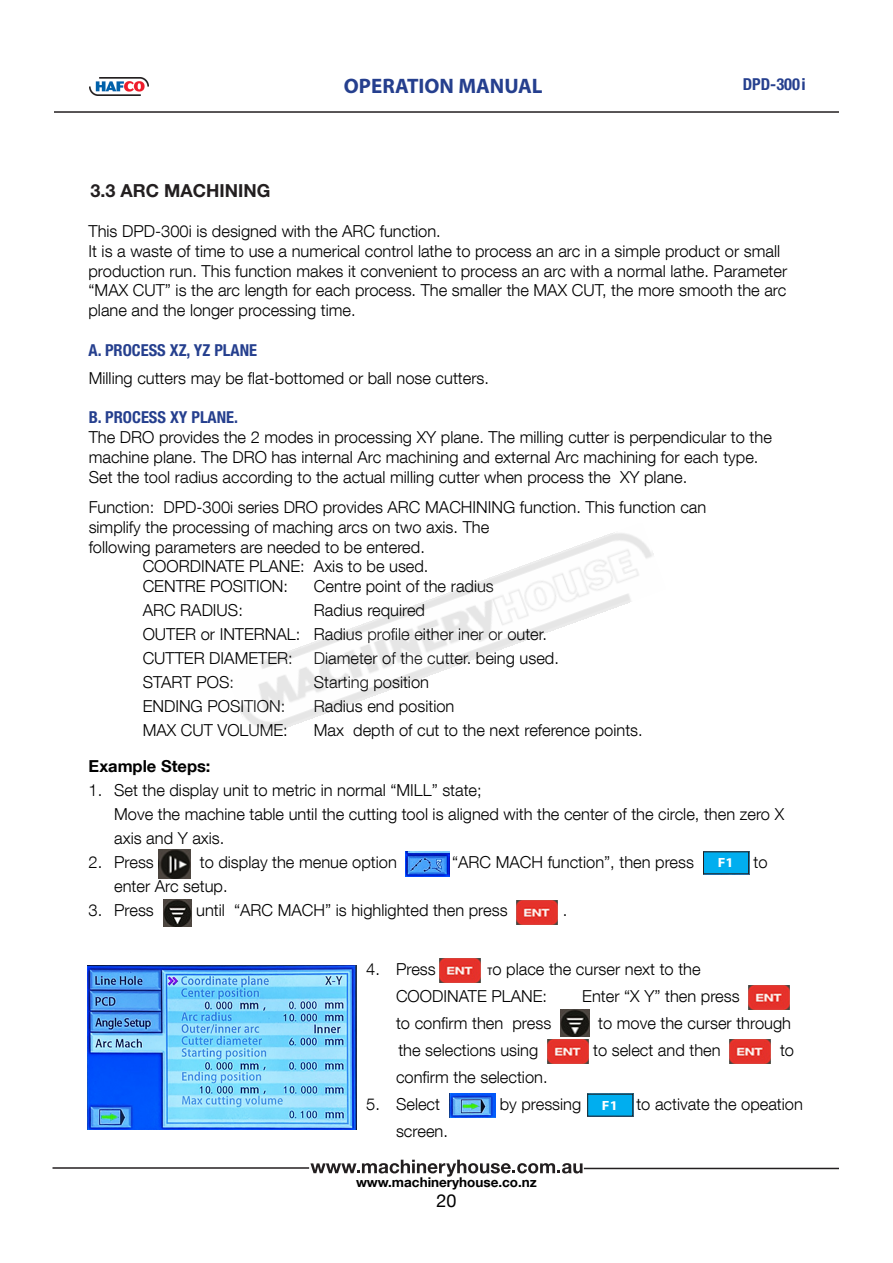
<style>
.page{position:relative;width:893px;height:1263px;background:#fff}
.page>*{position:absolute;margin:0;border:0;box-sizing:border-box;transform-origin:0 0}
.t1{font:700 21px "Myriad Pro";color:#253f8e}
.t2{font:700 18px "Helvetica Neue LT Std";color:#231f20}
.t3{font:18px "Helvetica Neue LT Com";color:#000}
.t4{font:300 16.5px/19.8px "Helvetica Neue LT Com";color:#000}
.t5{font:700 condensed 16.5px "Helvetica Neue LT Std";color:#253f8e}
.t6{font:700 16.5px "Helvetica Neue LT Com";color:#000}
.t7{font:700 13.5px "Helvetica Neue LT Com";color:#000}
.t8{font:700 13.35px "Myriad Pro";color:#fff;scale:1.09 1}
.s1{font-family:"Helvetica Neue LT Com";font-stretch:normal}
.s2{font-family:"Helvetica Neue LT Com";font-weight:300;font-size:16.5px;color:#000}
.s3{font-family:"Helvetica Neue LT Std";font-weight:500;font-stretch:condensed;font-size:10.5px;color:#231f20}
</style>
<div class="page">
<hr style="left:54px;top:111px;width:785px;height:2px;background:#231f20">
<img style="left:89px;top:77px;width:59px;height:18px">
<svg style="left:310px;top:1160px;width:272px;height:16px"></svg>
<hr style="left:53px;top:1167px;width:256px;height:2px;background:#231f20">
<hr style="left:584px;top:1168px;width:255px;height:1px;background:#231f20">
<img style="left:158px;top:850px;width:33px;height:29px">
<div style="left:703px;top:852px;width:46px;height:22px;background:#00aeef"></div>
<div style="left:703px;top:851px;width:46px;height:23px;border:1px solid #231f20"></div>
<img style="left:163px;top:899px;width:29px;height:28px">
<img style="left:406px;top:852px;width:43px;height:24px">
<img style="left:516px;top:900px;width:41px;height:24px">
<img style="left:88px;top:966px;width:268px;height:163px">
<img style="left:439px;top:959px;width:41px;height:24px">
<img style="left:749px;top:986px;width:41px;height:24px">
<img style="left:560px;top:1009px;width:29px;height:28px">
<img style="left:547px;top:1040px;width:42px;height:24px">
<img style="left:730px;top:1040px;width:41px;height:24px">
<img style="left:449px;top:1094px;width:46px;height:24px">
<img style="left:587px;top:1116px;width:46px;height:1px">
<div style="left:588px;top:1094px;width:45px;height:22px;background:#00aeef"></div>
<div style="left:587px;top:1094px;width:46px;height:22px;border:1px solid #231f20"></div>
<img style="left:238px;top:532px;width:416px;height:199px">
<p class="t1" style="left:344px;top:73px;width:200px">OPERATION MANUAL</p>
<p class="t5" style="left:743px;top:74px;width:65px">DPD-300<span class="s1">i</span></p>
<p class="t2" style="left:90px;top:179px;width:181px">3.3 ARC MACHINING</p>
<p class="t4" style="left:89px;top:221px;width:700px">This DPD-300i is designed with the ARC function.<br>It is a waste of time to use a numerical control lathe to process an arc in a simple product or small production run. This function makes it convenient to process an arc with a normal lathe. Parameter “MAX CUT” is the arc length for each process. The smaller the MAX CUT, the more smooth the arc plane and the longer processing time.</p>
<p class="t5" style="left:89px;top:340px;width:170px">A. PROCESS XZ, YZ PLANE</p>
<p class="t4" style="left:89px;top:367px;width:402px">Milling cutters may be flat-bottomed or ball nose cutters.</p>
<p class="t5" style="left:89px;top:407px;width:151px">B. PROCESS XY PLANE.</p>
<p class="t4" style="left:89px;top:427px;width:685px">The DRO provides the 2 modes in processing XY plane. The milling cutter is perpendicular to the machine plane. The DRO has internal Arc machining and external Arc machining for each type.<br>Set the tool radius according to the actual milling cutter when process the XY plane.</p>
<p class="t4" style="left:89px;top:497px;width:619px">Function: DPD-300i series DRO provides ARC MACHINING function. This function can</p>
<p class="t4" style="left:89px;top:517px;width:402px">simplify the processing of maching arcs on two axis. The</p>
<p class="t4" style="left:89px;top:536px;width:338px">following parameters are needed to be entered.</p>
<p class="t4" style="left:143px;top:556px;width:287px">COORDINATE PLANE: Axis to be used.</p>
<p class="t4" style="left:143px;top:576px;width:147px">CENTRE POSITION:</p>
<p class="t4" style="left:314px;top:576px;width:182px">Centre point of the radius</p>
<p class="t4" style="left:143px;top:600px;width:102px">ARC RADIUS:</p>
<p class="t4" style="left:143px;top:598px;width:406px;line-height:24px;text-indent:171px">Radius required<br>OUTER or INTERNAL: Radius profile either iner or outer.<br>CUTTER DIAMETER:</p>
<p class="t4" style="left:314px;top:648px;width:247px">Diameter of the cutter. being used.</p>
<p class="t4" style="left:143px;top:672px;width:93px">START POS:</p>
<p class="t4" style="left:314px;top:672px;width:117px">Starting position</p>
<p class="t4" style="left:143px;top:696px;width:144px">ENDING POSITION:</p>
<p class="t4" style="left:314px;top:696px;width:142px">Radius end position</p>
<p class="t4" style="left:143px;top:720px;width:147px">MAX CUT VOLUME:</p>
<p class="t4" style="left:314px;top:720px;width:330px">Max depth of cut to the next reference points.</p>
<p class="t6" style="left:89px;top:756px;width:123px">Example Steps:</p>
<p class="t4" style="left:114px;top:778px;width:671px;line-height:24px;text-indent:-26px">1. Set the display unit to metric in normal “MILL” state;<br>Move the machine table until the cutting tool is aligned with the center of the circle, then zero X axis and Y axis.</p>
<p class="t4" style="left:89px;top:852px;width:67px">2. Press</p>
<p class="t4" style="left:200px;top:852px;width:199px">to display the menue option</p>
<p class="t4" style="left:452px;top:852px;width:244px">“ARC MACH function”, then press</p>
<p class="t8" style="left:718px;top:854px;width:47px">F1 <span class="s2">to</span></p>
<p class="t4" style="left:114px;top:876px;width:115px">enter Arc setup.</p>
<p class="t4" style="left:89px;top:900px;width:67px">3. Press</p>
<p class="t4" style="left:196px;top:900px;width:313px">until “ARC MACH” is highlighted then press</p>
<p class="t4" style="left:563px;top:900px;width:6px">.</p>
<p class="t4" style="left:366px;top:959px;width:71px">4. Press</p>
<p class="t4" style="left:396px;top:955px;width:306px;line-height:27px;text-indent:92px"><span class="s3">t</span>o place the curser next to the<br>COODINATE PLANE:</p>
<p class="t4" style="left:582px;top:986px;width:159px">Enter “X Y” then press</p>
<p class="t4" style="left:396px;top:1013px;width:157px">to confirm then press</p>
<p class="t4" style="left:598px;top:1013px;width:194px">to move the curser through</p>
<p class="t4" style="left:398px;top:1040px;width:141px">the selections using</p>
<p class="t4" style="left:593px;top:1040px;width:129px">to select and then</p>
<p class="t4" style="left:780px;top:1040px;width:16px">to</p>
<p class="t4" style="left:396px;top:1067px;width:153px">confirm the selection.</p>
<p class="t4" style="left:366px;top:1094px;width:75px">5. Select</p>
<p class="t4" style="left:500px;top:1094px;width:83px">by pressing</p>
<p class="t4" style="left:636px;top:1094px;width:168px">to activate the opeation</p>
<p class="t4" style="left:396px;top:1121px;width:53px">screen.</p>
<p class="t8" style="left:602px;top:1096px;width:16px">F1</p>
<p class="t7" style="left:356px;top:1173px;width:182px">www.machineryhouse.co.nz</p>
<p class="t3" style="left:436px;top:1189px;width:22px">20</p>
</div>
